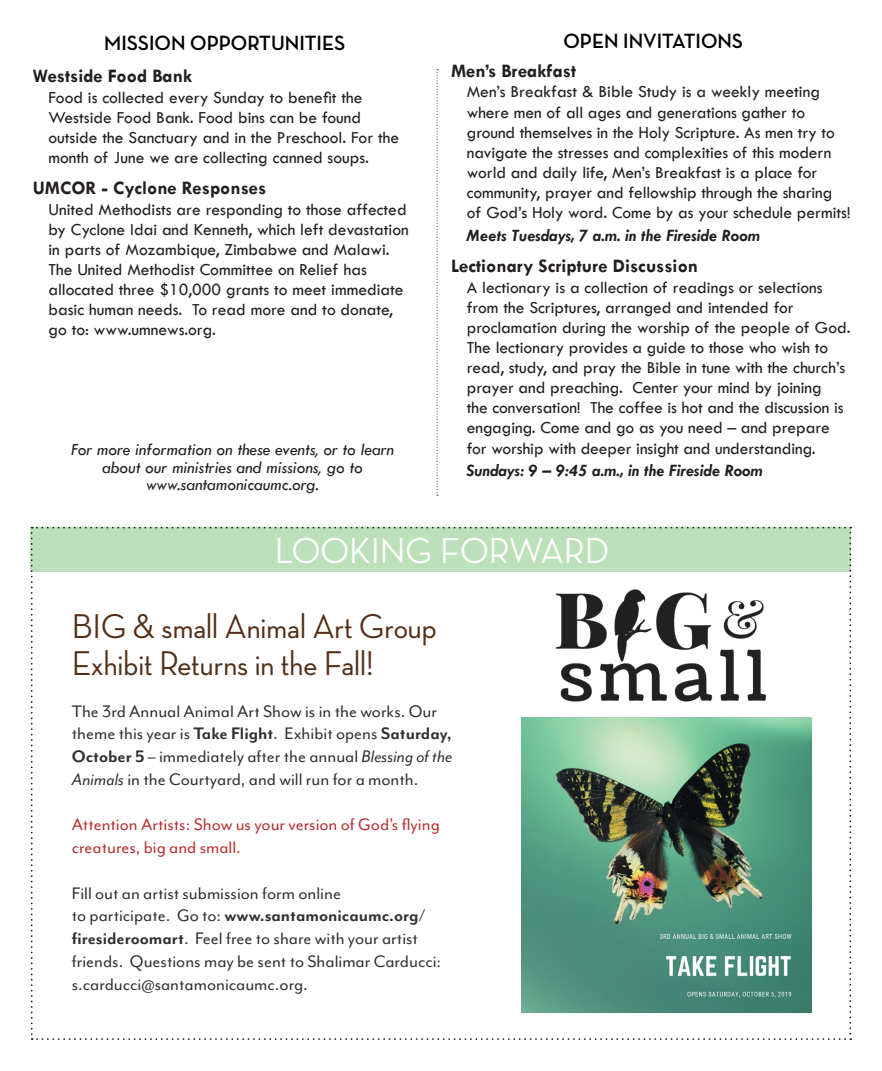
<style>
.page{position:relative;width:882px;height:1071px;background:#fff}
.page>*{position:absolute;margin:0;border:0;box-sizing:border-box;transform-origin:0 0}
.t1{font:500 36.75px "Neutra Disp";color:#fff}
.t2{font:500 35px/36.8px "Neutra Disp";color:#532f18}
.t3{font:700 21px "Neutra Disp";color:#000}
.t4{font:19.25px/22.8px "Mr Eaves Mod OT";color:#312f30}
.t5{font:700 19.25px "Tw Cen";color:#231f20}
.t6{font:19.25px/22.8px "Mr Eaves Mod OT";color:#b62e30}
.t7{font:17.5px/20.1px "Tw Cen";color:#231f20}
.t8{font:italic 17.5px/17.5px "Tw Cen";letter-spacing:-.005em;color:#231f20;text-align:center}
.t9{font:italic 700 17.5px "Tw Cen";color:#231f20}
.s1{font-weight:700}
.s2{font-style:italic}
</style>
<div class="page">
<svg style="left:437px;top:69px;width:1px;height:427px"></svg>
<svg style="left:31px;top:527px;width:820px;height:513px"></svg>
<img style="left:550px;top:584px;width:222px;height:125px">
<img style="left:522px;top:717px;width:290px;height:296px">
<p class="t3" style="left:104px;top:31px;width:243px">MISSION OPPORTUNITIES</p>
<p class="t3" style="left:564px;top:29px;width:181px">OPEN INVITATIONS</p>
<p class="t5" style="left:451px;top:60px;width:127px">Men’s Breakfast</p>
<p class="t7" style="left:467px;top:82px;width:385px">Men’s Breakfast &amp; Bible Study is a weekly meeting where men of all ages and generations gather to ground themselves in the Holy Scripture. As men try to navigate the stresses and complexities of this modern world and daily life, Men’s Breakfast is a place for community, prayer and fellowship through the sharing of God’s Holy word. Come by as your schedule permits!</p>
<p class="t9" style="left:467px;top:225px;width:294px">Meets Tuesdays, 7 a.m. in the Fireside Room</p>
<p class="t5" style="left:451px;top:255px;width:249px">Lectionary Scripture Discussion</p>
<p class="t7" style="left:467px;top:277px;width:385px">A lectionary is a collection of readings or selections from the Scriptures, arranged and intended for proclamation during the worship of the people of God.<br>The lectionary provides a guide to those who wish to read, study, and pray the Bible in tune with the church’s prayer and preaching. Center your mind by joining<br>the conversation! The coffee is hot and the discussion is engaging. Come and go as you need – and prepare for worship with deeper insight and understanding.</p>
<p class="t9" style="left:467px;top:460px;width:297px">Sundays: 9 – 9:45 a.m., in the Fireside Room</p>
<p class="t5" style="left:33px;top:65px;width:161px">Westside Food Bank</p>
<p class="t7" style="left:48px;top:87px;width:352px">Food is collected every Sunday to benefit the Westside Food Bank. Food bins can be found outside the Sanctuary and in the Preschool. For the month of June we are collecting canned soups.</p>
<p class="t5" style="left:33px;top:177px;width:235px">UMCOR - Cyclone Responses</p>
<p class="t7" style="left:48px;top:199px;width:362px">United Methodists are responding to those affected by Cyclone Idai and Kenneth, which left devastation in parts of Mozambique, Zimbabwe and Malawi.<br>The United Methodist Committee on Relief has allocated three $10,000 grants to meet immediate basic human needs. To read more and to donate, go to: www.umnews.org.</p>
<p class="t8" style="left:71px;top:441px;width:324px">For more information on these events, or to learn about our ministries and missions, go to</p>
<p class="t8" style="left:146px;top:476px;width:174px">www.santamonicaumc.org.</p>
<p class="t1" style="left:275px;top:531px;width:336px">LOOKING FORWARD</p>
<p class="t2" style="left:72px;top:608px;width:366px">BIG &amp; small Animal Art Group<br>Exhibit Returns in the Fall!</p>
<p class="t4" style="left:72px;top:700px;width:382px">The 3rd Annual Animal Art Show is in the works. Our theme this year is <span class="s1">Take Flight</span>. Exhibit opens <span class="s1">Saturday, October 5</span> – immediately after the annual <span class="s2">Blessing of the Animals</span> in the Courtyard, and will run for a month.</p>
<p class="t6" style="left:72px;top:813px;width:369px">Attention Artists: Show us your version of God’s flying creatures, big and small.</p>
<p class="t4" style="left:72px;top:882px;width:271px">Fill out an artist submission form online</p>
<p class="t4" style="left:72px;top:904px;width:371px">to participate. Go to: <span class="s1">www.santamonicaumc.org/ firesideroomart</span>. Feel free to share with your artist friends. Questions may be sent to Shalimar Carducci: s.carducci@santamonicaumc.org.</p>
</div>
